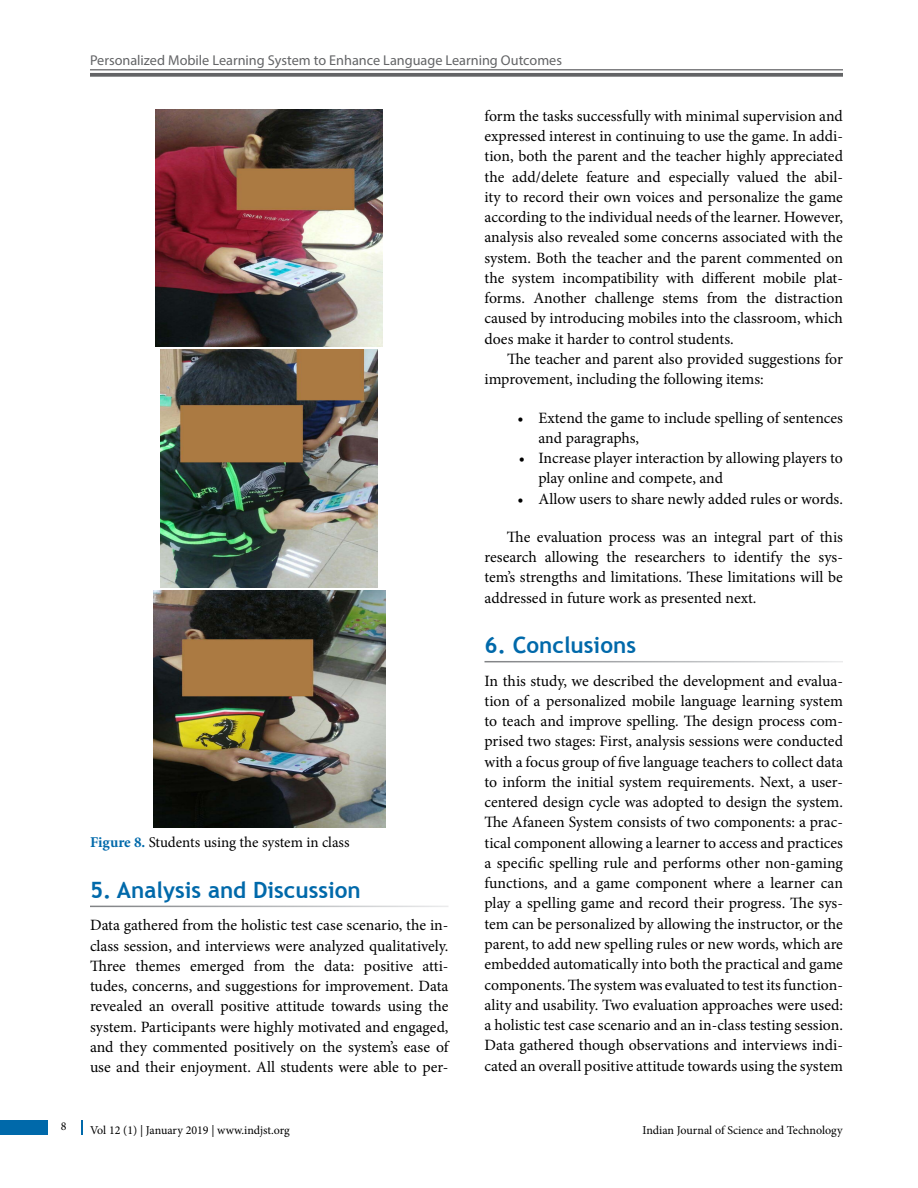
<style>
.page{position:relative;width:918px;height:1188px;background:#fff}
.page>*{position:absolute;margin:0;border:0;box-sizing:border-box;transform-origin:0 0}
.t1{font:700 22.5px "Trebuchet MS";color:#0069aa}
.t2{font:15.75px/20.2px "Minion Pro";letter-spacing:-.005em;color:#000;text-align:justify}
.t3{font:15px "Minion Pro";color:#000}
.t4{font:14.25px "Myriad Pro";color:#636466}
.t5{font:12px "Minion Pro";color:#000}
.s1{font-weight:700;color:#0069aa}
</style>
<div class="page">
<div style="left:0;top:1120px;width:47px;height:15px;background:#0069aa"></div>
<svg style="left:81px;top:1120px;width:1px;height:15px"></svg>
<hr style="left:90px;top:69px;width:753px;height:1px;background:#636466">
<svg style="left:90px;top:73px;width:753px;height:4px;background:#6f7071"></svg>
<img style="left:156px;top:110px;width:227px;height:236px">
<img style="left:161px;top:350px;width:217px;height:237px">
<img style="left:153px;top:591px;width:233px;height:237px">
<p class="t5" style="left:61px;top:1118px;width:7px">8</p>
<p class="t4" style="left:90px;top:51px;width:474px">Personalized Mobile Learning System to Enhance Language Learning Outcomes</p>
<p class="t3" style="left:90px;top:832px;width:261px"><span class="s1">Figure 8.</span> Students using the system in class</p>
<h1 class="t1" style="left:90px;top:876px;width:272px">5. Analysis and Discussion</h1>
<p class="t2" style="left:90px;top:915px;width:360px">Data gathered from the holistic test case scenario, the in&shy;class session, and interviews were analyzed qualitatively.<br>Three themes emerged from the data: positive atti&shy;tudes, concerns, and suggestions for improvement. Data revealed an overall positive attitude towards using the system. Participants were highly motivated and engaged, and they commented positively on the system’s ease of use and their enjoyment. All students were able to per-</p>
<p class="t2" style="left:484px;top:106px;width:360px">form the tasks successfully with minimal supervision and expressed interest in continuing to use the game. In addi&shy;tion, both the parent and the teacher highly appreciated the add/delete feature and especially valued the abil&shy;ity to record their own voices and personalize the game according to the individual needs of the learner. However, analysis also revealed some concerns associated with the system. Both the teacher and the parent commented on the system incompatibility with different mobile plat&shy;forms. Another challenge stems from the distraction caused by introducing mobiles into the classroom, which does make it harder to control students.</p>
<p class="t2" style="left:484px;top:349px;width:360px;text-indent:23px">The teacher and parent also provided suggestions for improvement, including the following items:</p>
<p class="t2" style="left:538px;top:407px;width:306px;text-indent:-21px">• Extend the game to include spelling of sentences and paragraphs,</p>
<p class="t2" style="left:538px;top:448px;width:306px;text-indent:-19px">• Increase player interaction by allowing players to play online and compete, and</p>
<p class="t2" style="left:517px;top:488px;width:327px">• Allow users to share newly added rules or words.</p>
<p class="t2" style="left:484px;top:527px;width:360px;text-indent:23px">The evaluation process was an integral part of this research allowing the researchers to identify the sys&shy;tem’s strengths and limitations. These limitations will be addressed in future work as presented next.</p>
<h1 class="t1" style="left:484px;top:631px;width:153px">6. Conclusions</h1>
<p class="t2" style="left:484px;top:671px;width:360px">In this study, we described the development and evalua&shy;tion of a personalized mobile language learning system to teach and improve spelling. The design process com&shy;prised two stages: First, analysis sessions were conducted with a focus group of five language teachers to collect data to inform the initial system requirements. Next, a user&shy;centered design cycle was adopted to design the system.<br>The Afaneen System consists of two components: a prac&shy;tical component allowing a learner to access and practices a specific spelling rule and performs other non-gaming functions, and a game component where a learner can play a spelling game and record their progress. The sys&shy;tem can be personalized by allowing the instructor, or the parent, to add new spelling rules or new words, which are embedded automatically into both the practical and game components. The system was evaluated to test its function&shy;ality and usability. Two evaluation approaches were used: a holistic test case scenario and an in-class testing session.<br>Data gathered though observations and interviews indi&shy;cated an overall positive attitude towards using the system</p>
<p class="t5" style="left:90px;top:1123px;width:201px">Vol 12 (1) | January 2019 | www.indjst.org</p>
<p class="t5" style="left:642px;top:1123px;width:202px">Indian Journal of Science and Technology</p>
</div>
